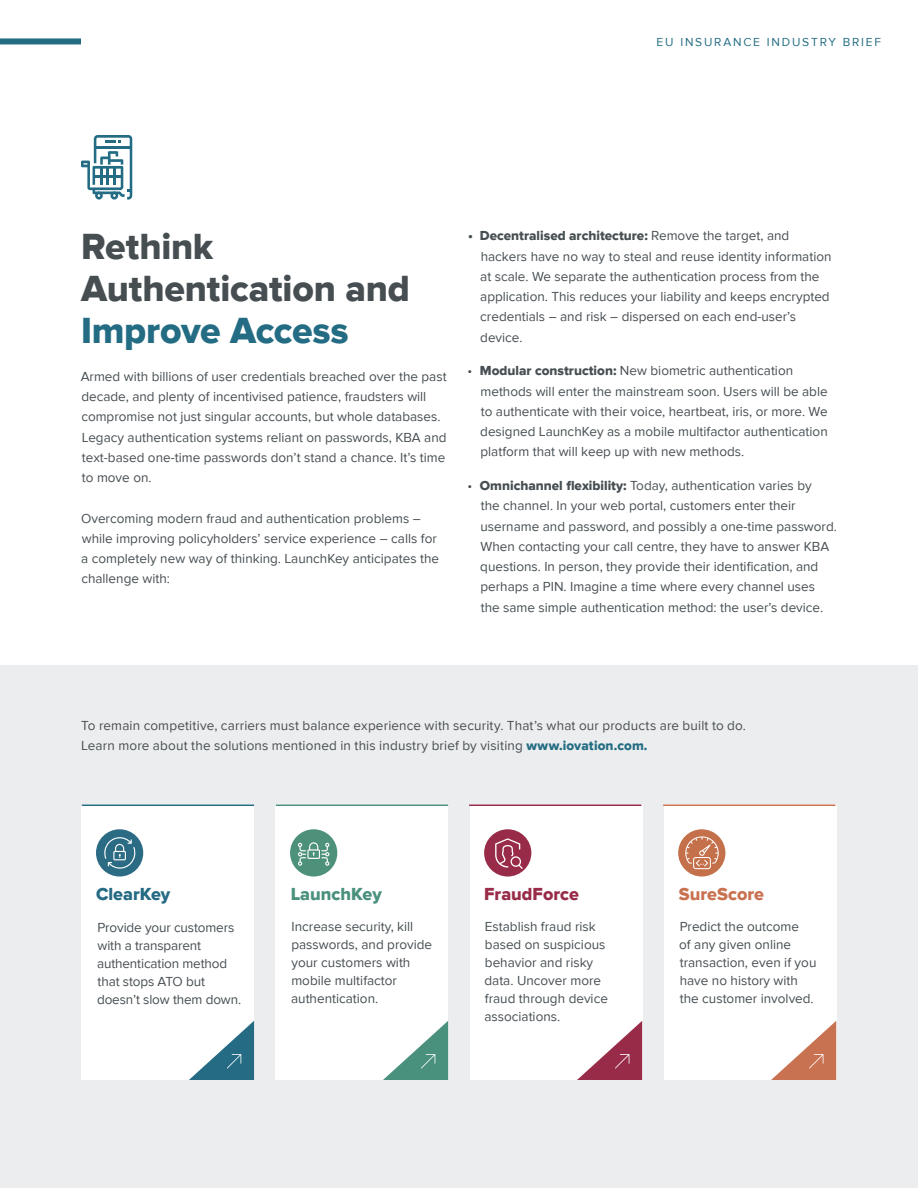
<style>
.page{position:relative;width:918px;height:1188px;background:#fff}
.page>*{position:absolute;margin:0;border:0;box-sizing:border-box;transform-origin:0 0}
.t1{font:37.5px/42px "Proxima Nova Extrabld";letter-spacing:-.005em;color:#464e52}
.t2{font:18px "Proxima Nova Extrabld";color:#982c48}
.t3{font:18px "Proxima Nova Extrabld";color:#4a917d}
.t4{font:18px "Proxima Nova Extrabld";color:#c97251}
.t5{font:18px "Proxima Nova Extrabld";color:#256b84}
.t6{font:13.5px/20.2px "Proxima Nova";color:#464e52}
.t7{font:12px "Proxima Nova";letter-spacing:.15em;color:#236c83}
.s1{color:#236c83}
.s2{font-family:"Proxima Nova Extrabld"}
.s3{font-family:"Proxima Nova Extrabld";color:#236c83}
</style>
<div class="page">
<div style="left:1px;top:666px;width:917px;height:522px;background:#ecedee"></div>
<div style="left:82px;top:804px;width:172px;height:276px;background:#fff"></div>
<div style="left:276px;top:804px;width:172px;height:276px;background:#fff"></div>
<div style="left:470px;top:804px;width:172px;height:276px;background:#fff"></div>
<div style="left:664px;top:804px;width:172px;height:276px;background:#fff"></div>
<hr style="left:82px;top:804px;width:172px;height:2px;background:#256b84">
<hr style="left:276px;top:804px;width:172px;height:2px;background:#4b917b">
<hr style="left:469px;top:804px;width:172px;height:2px;background:#982c48">
<hr style="left:663px;top:804px;width:173px;height:2px;background:#c97251">
<div style="left:96px;top:829px;width:47px;height:48px;background:#2b6b84;border-radius:24px"></div>
<svg style="left:104px;top:837px;width:32px;height:32px"></svg>
<div style="left:290px;top:829px;width:47px;height:48px;background:#4e917a;border-radius:24px"></div>
<svg style="left:298px;top:842px;width:31px;height:24px"></svg>
<div style="left:484px;top:829px;width:47px;height:48px;background:#982c48;border-radius:24px"></div>
<svg style="left:495px;top:838px;width:28px;height:31px"></svg>
<div style="left:678px;top:829px;width:47px;height:48px;background:#c4704a;border-radius:24px"></div>
<svg style="left:685px;top:836px;width:34px;height:33px"></svg>
<svg style="left:81px;top:135px;width:51px;height:65px"></svg>
<div style="left:0;top:38px;width:81px;height:6px;background:#236c83"></div>
<svg style="left:189px;top:1021px;width:65px;height:59px"></svg>
<svg style="left:383px;top:1021px;width:65px;height:59px"></svg>
<svg style="left:577px;top:1021px;width:65px;height:59px"></svg>
<svg style="left:771px;top:1021px;width:65px;height:59px"></svg>
<p class="t7" style="left:657px;top:35px;width:226px">EU INSURANCE INDUSTRY BRIEF</p>
<p class="t1" style="left:81px;top:227px;width:331px">Rethink<br>Authentication and<br><span class="s1">Improve Access</span></p>
<p class="t6" style="left:81px;top:367px;width:367px">Armed with billions of user credentials breached over the past decade, and plenty of incentivised patience, fraudsters will compromise not just singular accounts, but whole databases.<br>Legacy authentication systems reliant on passwords, KBA and text-based one-time passwords don’t stand a chance. It’s time to move on.</p>
<p class="t6" style="left:81px;top:508px;width:360px">Overcoming modern fraud and authentication problems – while improving policyholders’ service experience – calls for a completely new way of thinking. LaunchKey anticipates the challenge with:</p>
<p class="t6" style="left:480px;top:226px;width:353px;text-indent:-12px"><span class="s2">• Decentralised architecture:</span> Remove the target, and hackers have no way to steal and reuse identity information at scale. We separate the authentication process from the application. This reduces your liability and keeps encrypted credentials – and risk – dispersed on each end-user’s device.</p>
<p class="t6" style="left:480px;top:361px;width:349px;text-indent:-13px">• <span class="s2">Modular construction:</span> New biometric authentication methods will enter the mainstream soon. Users will be able to authenticate with their voice, heartbeat, iris, or more. We designed LaunchKey as a mobile multifactor authentication platform that will keep up with new methods.</p>
<p class="t6" style="left:480px;top:476px;width:358px;text-indent:-13px">• <span class="s2">Omnichannel flexibility:</span> Today, authentication varies by<br>the channel. In your web portal, customers enter their username and password, and possibly a one-time password.<br>When contacting your call centre, they have to answer KBA questions. In person, they provide their identification, and perhaps a PIN. Imagine a time where every channel uses the same simple authentication method: the user’s device.</p>
<p class="t6" style="left:81px;top:716px;width:667px">To remain competitive, carriers must balance experience with security. That’s what our products are built to do.<br>Learn more about the solutions mentioned in this industry brief by visiting <span class="s3">www.iovation.com.</span></p>
<p class="t5" style="left:96px;top:884px;width:76px">ClearKey</p>
<p class="t3" style="left:291px;top:884px;width:93px">LaunchKey</p>
<p class="t2" style="left:484px;top:884px;width:96px">FraudForce</p>
<p class="t4" style="left:679px;top:884px;width:87px">SureScore</p>
<p class="t6" style="left:97px;top:918px;width:146px;line-height:18px">Provide your customers with a transparent authentication method that stops ATO but doesn’t slow them down.</p>
<p class="t6" style="left:484px;top:917px;width:125px;line-height:18px">Establish fraud risk based on suspicious behavior and risky data. Uncover more fraud through device associations.</p>
<p class="t6" style="left:679px;top:917px;width:139px;line-height:18px">Predict the outcome<br>of any given online transaction, even if you have no history with the customer involved.</p>
<p class="t6" style="left:291px;top:917px;width:143px;line-height:18px">Increase security, kill passwords, and provide your customers with mobile multifactor authentication.</p>
</div>
